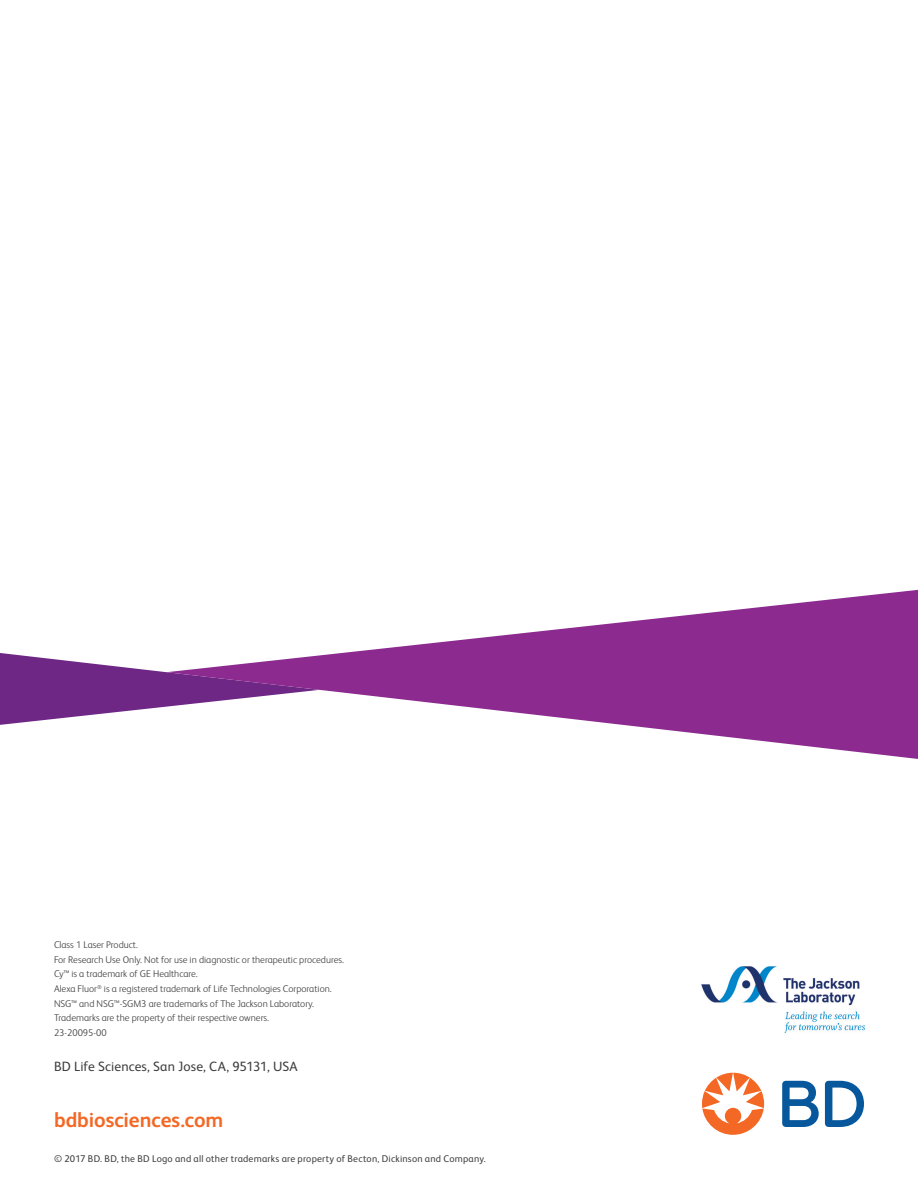
<style>
.page{position:relative;width:918px;height:1188px;background:#fff}
.page>*{position:absolute;margin:0;border:0;box-sizing:border-box;transform-origin:0 0}
.Website_FS_Albert_Bo{font:700 21px "FS Albert Pro";letter-spacing:-.005em;color:#f36824}
.t1{font:13.5px "FS Albert Pro";letter-spacing:.01em;color:#3e3e3f}
.Disclaimer__side_2{font:300 9.75px "FS Albert Pro";color:#3e3e3f}
.t2{font:9.75px "FS Albert Pro";letter-spacing:.02em;color:#3e3e3f}
</style>
<div class="page">
<svg style="left:782px;top:1081px;width:82px;height:46px"></svg>
<svg style="left:702px;top:1073px;width:62px;height:62px"></svg>
<svg style="left:0;top:653px;width:166px;height:72px"></svg>
<svg style="left:166px;top:590px;width:752px;height:169px;fill:#8c2a90"></svg>
<img style="left:701px;top:966px;width:165px;height:67px">
<p class="Disclaimer__side_2" style="left:54px;top:938px;width:86px">Class 1 Laser Product.</p>
<p class="Disclaimer__side_2" style="left:54px;top:953px;width:292px">For Research Use Only. Not for use in diagnostic or therapeutic procedures.</p>
<p class="Disclaimer__side_2" style="left:54px;top:967px;width:145px">Cy™ is a trademark of GE Healthcare.</p>
<p class="Disclaimer__side_2" style="left:54px;top:982px;width:279px">Alexa Fluor<sup>®</sup> is a registered trademark of Life Technologies Corporation.</p>
<p class="Disclaimer__side_2" style="left:54px;top:997px;width:261px">NSG™ and NSG™-SGM3 are trademarks of The Jackson Laboratory.</p>
<p class="Disclaimer__side_2" style="left:54px;top:1011px;width:217px">Trademarks are the property of their respective owners.</p>
<p class="Disclaimer__side_2" style="left:54px;top:1026px;width:54px">23-20095-00</p>
<h2 class="t1" style="left:54px;top:1057px;width:245px">BD Life Sciences, San Jose, CA, 95131, USA</h2>
<p class="Website_FS_Albert_Bo" style="left:54px;top:1105px;width:171px">bdbiosciences.com</p>
<p class="t2" style="left:54px;top:1152px;width:433px">© 2017 BD. BD, the BD Logo and all other trademarks are property of Becton, Dickinson and Company.</p>
</div>
